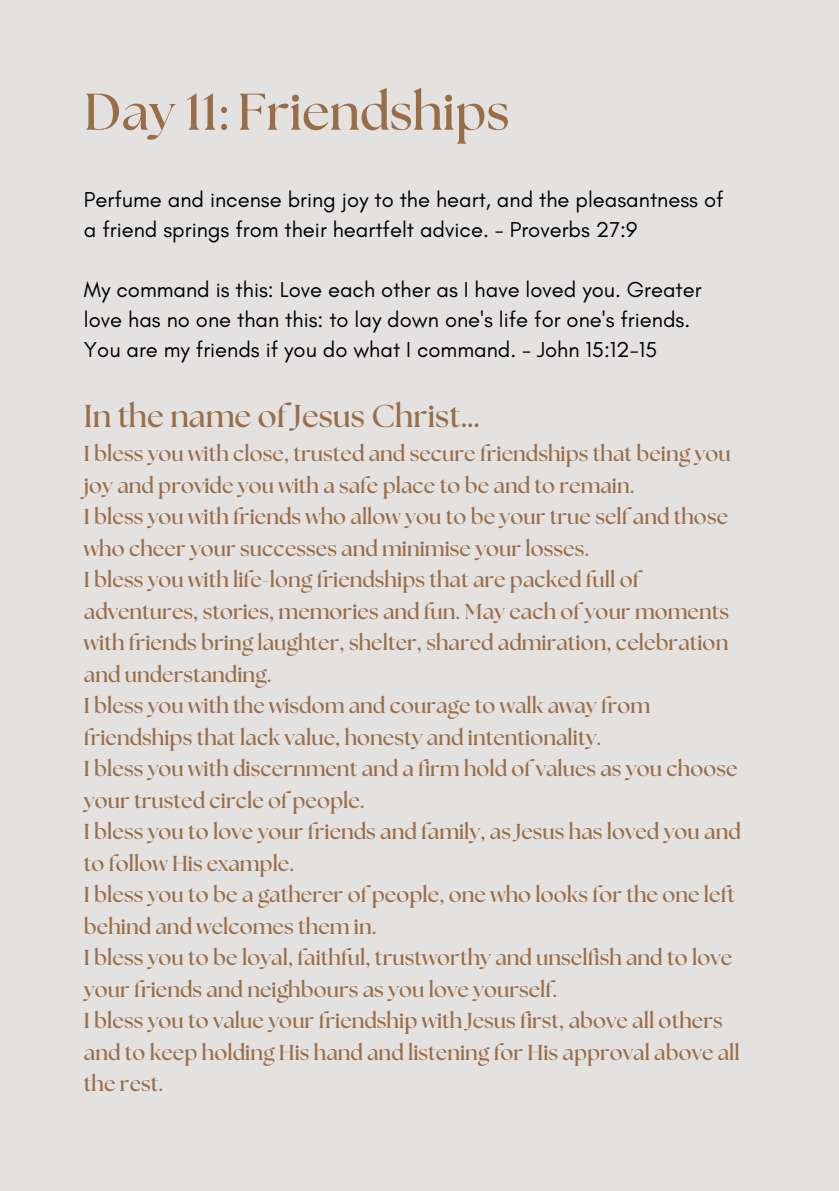
<style>
.page{position:relative;width:839px;height:1191px;background:#fff}
.page>*{position:absolute;margin:0;border:0;box-sizing:border-box;transform-origin:0 0}
.t1{font:700 51.6px "The Seasons";color:#996e47}
.t2{font:700 31.6px "The Seasons";color:#996e47}
.t3{font:22px/30px "Glacial Indifference";color:#000001}
.t4{font:700 21.6px/31.6px "The Seasons";color:#996e47}
</style>
<div class="page">
<div style="left:0;top:0;width:838px;height:1191px;background:#e4e1e1"></div>
<p class="t1" style="left:84px;top:88px;width:427px">Day 11: Friendships</p>
<h1 class="t3" style="left:84px;top:184px;width:641px">Perfume and incense bring joy to the heart, and the pleasantness of a friend springs from their heartfelt advice. - Proverbs 27:9</h1>
<p class="t3" style="left:84px;top:274px;width:619px">My command is this: Love each other as I have loved you. Greater love has no one than this: to lay down one's life for one's friends.<br>You are my friends if you do what I command. - John 15:12-15</p>
<h2 class="t2" style="left:84px;top:401px;width:396px">In the name of Jesus Christ…</h2>
<h2 class="t4" style="left:84px;top:439px;width:658px">I bless you with close, trusted and secure friendships that being you joy and provide you with a safe place to be and to remain.<br>I bless you with friends who allow you to be your true self and those who cheer your successes and minimise your losses.<br>I bless you with life-long friendships that are packed full of adventures, stories, memories and fun. May each of your moments with friends bring laughter, shelter, shared admiration, celebration and understanding.<br>I bless you with the wisdom and courage to walk away from friendships that lack value, honesty and intentionality.<br>I bless you with discernment and a firm hold of values as you choose your trusted circle of people.<br>I bless you to love your friends and family, as Jesus has loved you and to follow His example.<br>I bless you to be a gatherer of people, one who looks for the one left behind and welcomes them in.<br>I bless you to be loyal, faithful, trustworthy and unselfish and to love your friends and neighbours as you love yourself.<br>I bless you to value your friendship with Jesus first, above all others and to keep holding His hand and listening for His approval above all the rest.</h2>
</div>
